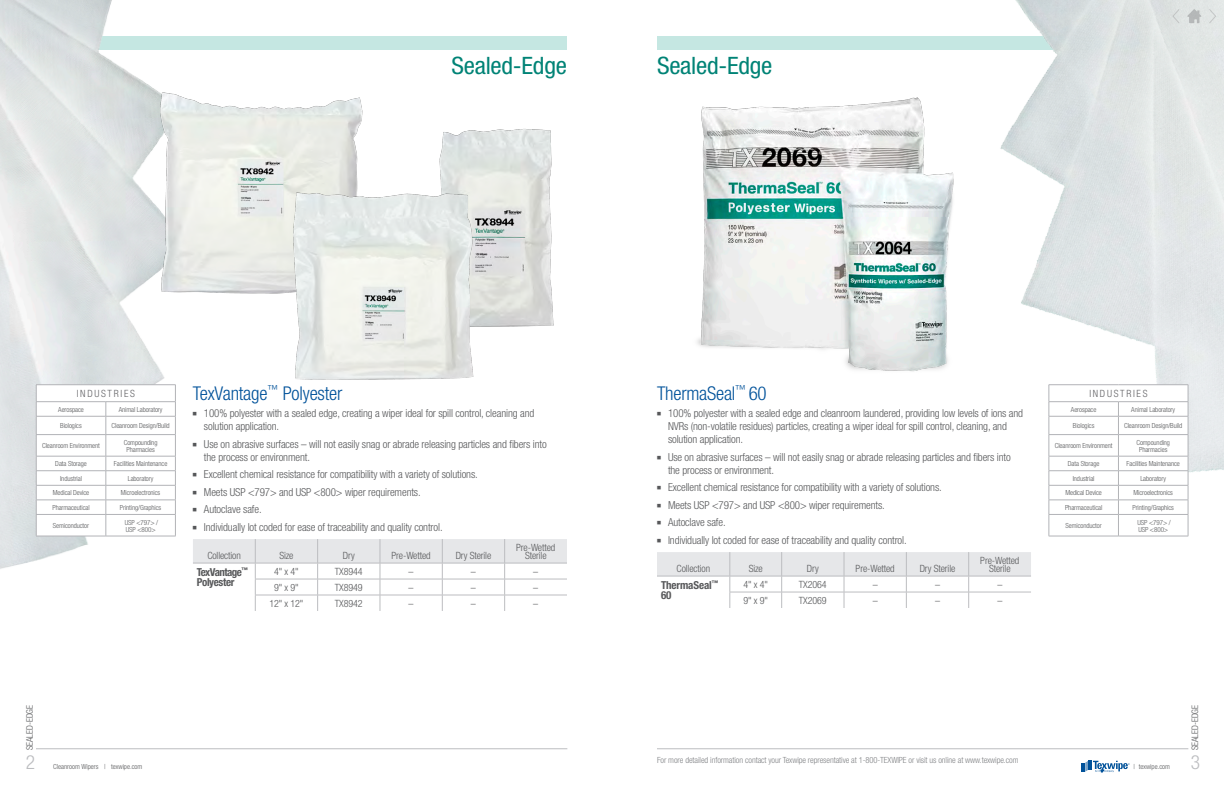
<style>
.page{position:relative;width:1224px;height:792px;background:#fff}
.page>*{position:absolute;margin:0;border:0;box-sizing:border-box;transform-origin:0 0}
.Bar_Head_rev{font:condensed 24px "Helvetica Neue";letter-spacing:-.01em;color:#008376;scale:1.05 1}
.Body_N{font:300 condensed 19.4px "Helvetica Neue";color:#bcbdc0}
.Head_2{font:300 condensed 19px "Helvetica Neue";letter-spacing:-.01em;color:#01529a}
.t1{font:300 condensed 11px/13px "Helvetica Neue";letter-spacing:-.01em;color:#57585a}
.TX_NUmber{font:700 condensed 11px/10px "Helvetica Neue";letter-spacing:-.05em;color:#57585a}
.TX_NUmber-2{font:700 condensed 11px/10px "Helvetica Neue";letter-spacing:-.01em;color:#57585a}
.chart{font:300 condensed 10px/8px "Helvetica Neue";letter-spacing:-.01em;color:#57585a;text-align:center}
.Head_3{font:300 condensed 10px "Helvetica Neue";letter-spacing:.17em;color:#636366}
.Body_N-2{font:300 condensed 9px "Helvetica Neue";letter-spacing:-.01em;color:#57585a}
.t2{font:300 condensed 8.5px "Helvetica Neue";letter-spacing:-.01em;color:#808285}
.chart-2{font:300 condensed 7px/7px "Helvetica Neue";letter-spacing:-.01em;color:#57585a;text-align:center}
.s1{font-family:"Universal Newswith Comm Pi";font-weight:400;font-stretch:normal;font-size:7px}
</style>
<div class="page">
<hr style="left:657px;top:748px;width:531px;height:1px;background:#bcbdc0">
<hr style="left:36px;top:748px;width:531px;height:1px;background:#bcbdc0">
<svg style="left:1082px;top:761px;width:48px;height:12px"></svg>
<div style="left:657px;top:36px;width:567px;height:13px;background:#c5e7e2"></div>
<img style="left:984px;top:0;width:240px;height:537px">
<svg style="left:657px;top:552px;width:374px;height:56px"></svg>
<img style="left:697px;top:97px;width:257px;height:275px">
<svg style="left:1187px;top:9px;width:15px;height:14px"></svg>
<svg style="left:1208px;top:8px;width:9px;height:17px"></svg>
<svg style="left:1172px;top:8px;width:9px;height:17px"></svg>
<hr style="left:1049px;top:384px;width:69px;height:1px;background:#b2b3b7">
<hr style="left:1118px;top:384px;width:70px;height:1px;background:#b2b3b7">
<svg style="left:1049px;top:385px;width:140px;height:151px"></svg>
<hr style="left:1049px;top:536px;width:69px;height:1px;background:#b2b3b7">
<hr style="left:1118px;top:536px;width:70px;height:1px;background:#b2b3b7">
<div style="left:0;top:36px;width:567px;height:13px;background:#c5e7e2"></div>
<img style="left:0;top:0;width:238px;height:569px">
<svg style="left:193px;top:539px;width:374px;height:72px"></svg>
<img style="left:155px;top:85px;width:208px;height:211px">
<img style="left:439px;top:128px;width:115px;height:199px">
<img style="left:282px;top:186px;width:198px;height:194px">
<hr style="left:36px;top:384px;width:70px;height:1px;background:#b2b3b7">
<hr style="left:106px;top:384px;width:70px;height:1px;background:#b2b3b7">
<svg style="left:36px;top:385px;width:140px;height:151px"></svg>
<hr style="left:36px;top:536px;width:70px;height:1px;background:#b2b3b7">
<hr style="left:106px;top:536px;width:70px;height:1px;background:#b2b3b7">
<p class="Bar_Head_rev" style="left:451px;top:52px;width:112px">Sealed-Edge</p>
<p class="Bar_Head_rev" style="left:657px;top:52px;width:112px">Sealed-Edge</p>
<p class="Head_3" style="left:77px;top:388px;width:60px">INDUSTRIES</p>
<p class="chart-2" style="left:58px;top:406px;width:27px">Aerospace</p>
<p class="chart-2" style="left:119px;top:406px;width:45px">Animal Laboratory</p>
<p class="chart-2" style="left:60px;top:422px;width:23px">Biologics</p>
<p class="chart-2" style="left:112px;top:422px;width:60px">Cleanroom Design/Build</p>
<p class="chart-2" style="left:42px;top:442px;width:59px">Cleanroom Environment</p>
<p class="chart-2" style="left:124px;top:439px;width:35px">Compounding<br>Pharmacies</p>
<p class="chart-2" style="left:55px;top:460px;width:33px">Data Storage</p>
<p class="chart-2" style="left:114px;top:460px;width:55px">Facilities Maintenance</p>
<p class="chart-2" style="left:60px;top:475px;width:23px">Industrial</p>
<p class="chart-2" style="left:128px;top:475px;width:27px">Laboratory</p>
<p class="chart-2" style="left:53px;top:489px;width:38px">Medical Device</p>
<p class="chart-2" style="left:121px;top:489px;width:41px">Microelectronics</p>
<p class="chart-2" style="left:52px;top:504px;width:39px">Pharmaceutical</p>
<p class="chart-2" style="left:120px;top:504px;width:43px">Printing/Graphics</p>
<p class="chart-2" style="left:53px;top:522px;width:38px">Semiconductor</p>
<p class="chart-2" style="left:125px;top:519px;width:35px;text-align:left">USP &lt;797&gt; /<br>USP &lt;800&gt;</p>
<p class="Head_2" style="left:193px;top:382px;width:151px">TexVantage<sup>™</sup> Polyester</p>
<p class="t1" style="left:204px;top:407px;width:332px;text-indent:-11px"><span class="s1">7</span> 100% polyester with a sealed edge, creating a wiper ideal for spill control, cleaning and solution application.</p>
<p class="t1" style="left:204px;top:437px;width:344px;text-indent:-11px"><span class="s1">7</span> Use on abrasive surfaces – will not easily snag or abrade releasing particles and fibers into the process or environment.</p>
<p class="t1" style="left:193px;top:468px;width:286px"><span class="s1">7</span> Excellent chemical resistance for compatibility with a variety of solutions.</p>
<p class="t1" style="left:193px;top:485px;width:229px"><span class="s1">7</span> Meets USP &lt;797&gt; and USP &lt;800&gt; wiper requirements.</p>
<p class="t1" style="left:193px;top:503px;width:70px"><span class="s1">7</span> Autoclave safe.</p>
<p class="t1" style="left:193px;top:520px;width:251px"><span class="s1">7</span> Individually lot coded for ease of traceability and quality control.</p>
<p class="chart" style="left:207px;top:551px;width:35px">Collection</p>
<p class="chart" style="left:279px;top:551px;width:16px">Size</p>
<p class="chart" style="left:343px;top:551px;width:13px">Dry</p>
<p class="chart" style="left:392px;top:551px;width:41px">Pre-Wetted</p>
<p class="chart" style="left:456px;top:551px;width:37px">Dry Sterile</p>
<p class="chart" style="left:516px;top:543px;width:41px">Pre-Wetted<br>Sterile</p>
<p class="TX_NUmber" style="left:197px;top:567px;width:52px">TexVantage<sup>™<br></sup>Polyester</p>
<p class="chart" style="left:274px;top:567px;width:26px">4" x 4"</p>
<p class="chart" style="left:335px;top:567px;width:29px">TX8944</p>
<p class="chart" style="left:409px;top:567px;width:6px">–</p>
<p class="chart" style="left:471px;top:567px;width:6px">–</p>
<p class="chart" style="left:533px;top:567px;width:6px">–</p>
<p class="chart" style="left:274px;top:583px;width:26px">9" x 9"</p>
<p class="chart" style="left:335px;top:583px;width:29px">TX8949</p>
<p class="chart" style="left:409px;top:583px;width:6px">–</p>
<p class="chart" style="left:471px;top:583px;width:6px">–</p>
<p class="chart" style="left:533px;top:583px;width:6px">–</p>
<p class="chart" style="left:270px;top:599px;width:35px">12" x 12"</p>
<p class="chart" style="left:335px;top:599px;width:29px">TX8942</p>
<p class="chart" style="left:409px;top:599px;width:6px">–</p>
<p class="chart" style="left:471px;top:599px;width:6px">–</p>
<p class="chart" style="left:533px;top:599px;width:6px">–</p>
<p class="Head_2" style="left:657px;top:382px;width:111px">ThermaSeal<sup>™</sup> 60</p>
<p class="t1" style="left:668px;top:407px;width:357px;text-indent:-11px"><span class="s1">7</span> 100% polyester with a sealed edge and cleanroom laundered, providing low levels of ions and<br>NVRs (non-volatile residues) particles, creating a wiper ideal for spill control, cleaning, and solution application.</p>
<p class="t1" style="left:668px;top:450px;width:344px;text-indent:-11px"><span class="s1">7</span> Use on abrasive surfaces – will not easily snag or abrade releasing particles and fibers into the process or environment.</p>
<p class="t1" style="left:657px;top:481px;width:286px"><span class="s1">7</span> Excellent chemical resistance for compatibility with a variety of solutions.</p>
<p class="t1" style="left:657px;top:498px;width:229px"><span class="s1">7</span> Meets USP &lt;797&gt; and USP &lt;800&gt; wiper requirements.</p>
<p class="t1" style="left:657px;top:516px;width:70px"><span class="s1">7</span> Autoclave safe.</p>
<p class="t1" style="left:657px;top:533px;width:251px"><span class="s1">7</span> Individually lot coded for ease of traceability and quality control.</p>
<p class="chart" style="left:677px;top:564px;width:35px">Collection</p>
<p class="chart" style="left:749px;top:564px;width:16px">Size</p>
<p class="chart" style="left:807px;top:564px;width:13px">Dry</p>
<p class="chart" style="left:856px;top:564px;width:41px">Pre-Wetted</p>
<p class="chart" style="left:920px;top:564px;width:37px">Dry Sterile</p>
<p class="chart" style="left:980px;top:556px;width:41px">Pre-Wetted<br>Sterile</p>
<p class="TX_NUmber-2" style="left:661px;top:580px;width:59px">ThermaSeal<sup>™<br></sup>60</p>
<p class="chart" style="left:743px;top:580px;width:26px">4" x 4"</p>
<p class="chart" style="left:799px;top:580px;width:29px">TX2064</p>
<p class="chart" style="left:873px;top:580px;width:6px">–</p>
<p class="chart" style="left:935px;top:580px;width:6px">–</p>
<p class="chart" style="left:997px;top:580px;width:6px">–</p>
<p class="chart" style="left:743px;top:596px;width:26px">9" x 9"</p>
<p class="chart" style="left:799px;top:596px;width:29px">TX2069</p>
<p class="chart" style="left:873px;top:596px;width:6px">–</p>
<p class="chart" style="left:935px;top:596px;width:6px">–</p>
<p class="chart" style="left:997px;top:596px;width:6px">–</p>
<p class="Head_3" style="left:1089px;top:388px;width:60px">INDUSTRIES</p>
<p class="chart-2" style="left:1071px;top:406px;width:27px">Aerospace</p>
<p class="chart-2" style="left:1131px;top:406px;width:45px">Animal Laboratory</p>
<p class="chart-2" style="left:1073px;top:422px;width:23px">Biologics</p>
<p class="chart-2" style="left:1124px;top:422px;width:60px">Cleanroom Design/Build</p>
<p class="chart-2" style="left:1055px;top:442px;width:59px">Cleanroom Environment</p>
<p class="chart-2" style="left:1136px;top:439px;width:35px">Compounding<br>Pharmacies</p>
<p class="chart-2" style="left:1068px;top:460px;width:33px">Data Storage</p>
<p class="chart-2" style="left:1127px;top:460px;width:55px">Facilities Maintenance</p>
<p class="chart-2" style="left:1073px;top:475px;width:23px">Industrial</p>
<p class="chart-2" style="left:1140px;top:475px;width:27px">Laboratory</p>
<p class="chart-2" style="left:1065px;top:489px;width:38px">Medical Device</p>
<p class="chart-2" style="left:1134px;top:489px;width:41px">Microelectronics</p>
<p class="chart-2" style="left:1065px;top:504px;width:39px">Pharmaceutical</p>
<p class="chart-2" style="left:1132px;top:504px;width:43px">Printing/Graphics</p>
<p class="chart-2" style="left:1066px;top:522px;width:38px">Semiconductor</p>
<p class="chart-2" style="left:1137px;top:519px;width:35px;text-align:left">USP &lt;797&gt; /<br>USP &lt;800&gt;</p>
<p class="Body_N-2" style="left:25px;top:750px;width:47px;rotate:-90deg">SEALED-EDGE</p>
<p class="Body_N" style="left:26px;top:751px;width:11px">2</p>
<p class="t2" style="left:657px;top:755px;width:363px">For more detailed information contact your Texwipe representative at 1-800-TEXWIPE or visit us online at www.texwipe.com</p>
<p class="chart-2" style="left:53px;top:763px;width:91px">Cleanroom Wipers | texwipe.com</p>
<p class="chart-2" style="left:1134px;top:763px;width:38px">| texwipe.com</p>
<p class="Body_N-2" style="left:1190px;top:750px;width:47px;rotate:-90deg">SEALED-EDGE</p>
<p class="Body_N" style="left:1191px;top:751px;width:11px">3</p>
</div>
